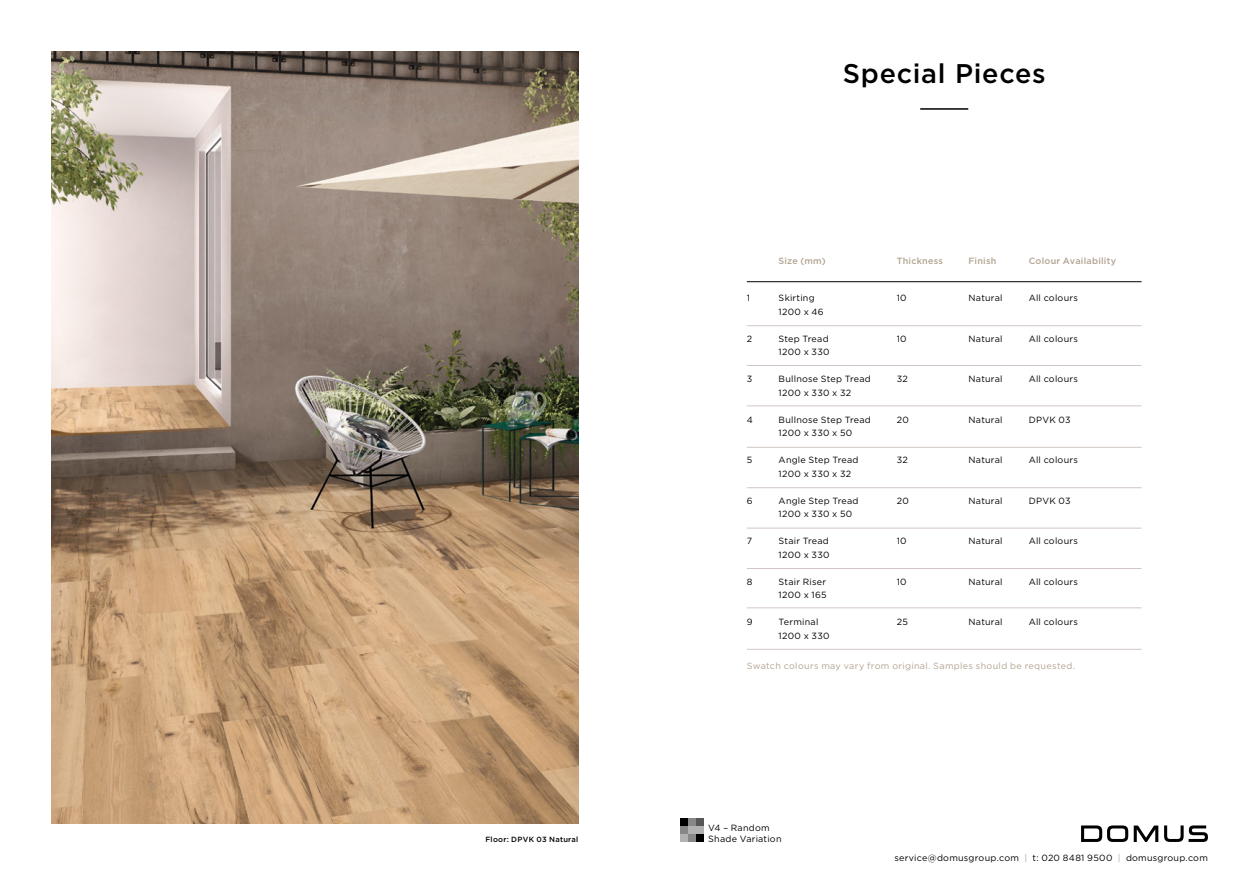
<style>
.page{position:relative;width:1259px;height:893px;background:#fff}
.page>*{position:absolute;margin:0;border:0;box-sizing:border-box;transform-origin:0 0}
.t1{font:500 27px "Gotham";letter-spacing:.025em;color:#000}
.TABLE_DATA{font:9px "Gotham";letter-spacing:.025em;color:#000}
.TABLE_DATA-2{font:9px "Gotham";letter-spacing:.035em;color:#b2a391}
.TABLE_DATA-3{font:500 9px "Gotham";letter-spacing:.025em;color:#b2a391}
.t2{font:500 7.5px "Gotham";letter-spacing:.035em;color:#000}
.s1{color:#b2a391}
</style>
<div class="page">
<div style="left:680px;top:819px;width:8px;height:7px;background:#000"></div>
<div style="left:688px;top:819px;width:8px;height:7px;background:#878787"></div>
<div style="left:696px;top:819px;width:8px;height:7px;background:#575756"></div>
<div style="left:680px;top:826px;width:8px;height:8px;background:#878787"></div>
<div style="left:688px;top:826px;width:8px;height:8px;background:#b3b2b2"></div>
<div style="left:696px;top:826px;width:8px;height:8px;background:#b3b2b2"></div>
<div style="left:680px;top:834px;width:8px;height:8px;background:#b3b2b2"></div>
<div style="left:688px;top:834px;width:8px;height:8px;background:#878787"></div>
<div style="left:696px;top:834px;width:8px;height:8px;background:#000"></div>
<hr style="left:920px;top:108px;width:48px;height:2px;background:#000">
<svg style="left:1164px;top:825px;width:44px;height:17px"></svg>
<svg style="left:1081px;top:825px;width:77px;height:17px"></svg>
<hr style="left:747px;top:281px;width:394px;height:1px;background:#000">
<hr style="left:747px;top:325px;width:394px;height:1px;background:#d1c7c4">
<hr style="left:747px;top:365px;width:394px;height:1px;background:#d1c7c4">
<hr style="left:747px;top:405px;width:394px;height:1px;background:#d1c7c4">
<hr style="left:747px;top:447px;width:394px;height:1px;background:#d1c7c4">
<hr style="left:747px;top:487px;width:394px;height:1px;background:#d1c7c4">
<hr style="left:747px;top:528px;width:394px;height:1px;background:#d1c7c4">
<hr style="left:747px;top:568px;width:394px;height:1px;background:#d1c7c4">
<hr style="left:747px;top:607px;width:394px;height:1px;background:#d1c7c4">
<hr style="left:747px;top:649px;width:394px;height:1px;background:#d1c7c4">
<img style="left:51px;top:51px;width:527px;height:773px">
<p class="t2" style="left:485px;top:834px;width:94px">Floor: DPVK 03 Natural</p>
<p class="t1" style="left:843px;top:55px;width:204px">Special Pieces</p>
<p class="TABLE_DATA" style="left:747px;top:292px;width:5px">1</p>
<p class="TABLE_DATA" style="left:747px;top:333px;width:7px">2</p>
<p class="TABLE_DATA" style="left:747px;top:373px;width:7px">3</p>
<p class="TABLE_DATA" style="left:747px;top:414px;width:8px">4</p>
<p class="TABLE_DATA" style="left:747px;top:454px;width:7px">5</p>
<p class="TABLE_DATA" style="left:747px;top:495px;width:7px">6</p>
<p class="TABLE_DATA" style="left:747px;top:535px;width:7px">7</p>
<p class="TABLE_DATA" style="left:747px;top:576px;width:7px">8</p>
<p class="TABLE_DATA" style="left:747px;top:616px;width:7px">9</p>
<p class="TABLE_DATA-3" style="left:778px;top:255px;width:49px">Size (mm)</p>
<p class="TABLE_DATA" style="left:778px;top:292px;width:38px">Skirting</p>
<p class="TABLE_DATA" style="left:778px;top:306px;width:47px">1200 x 46</p>
<p class="TABLE_DATA" style="left:778px;top:333px;width:52px">Step Tread</p>
<p class="TABLE_DATA" style="left:778px;top:346px;width:52px">1200 x 330</p>
<p class="TABLE_DATA" style="left:778px;top:373px;width:94px">Bullnose Step Tread</p>
<p class="TABLE_DATA" style="left:778px;top:387px;width:74px">1200 x 330 x 32</p>
<p class="TABLE_DATA" style="left:778px;top:414px;width:94px">Bullnose Step Tread</p>
<p class="TABLE_DATA" style="left:778px;top:427px;width:75px">1200 x 330 x 50</p>
<p class="TABLE_DATA" style="left:778px;top:454px;width:81px">Angle Step Tread</p>
<p class="TABLE_DATA" style="left:778px;top:468px;width:74px">1200 x 330 x 32</p>
<p class="TABLE_DATA" style="left:778px;top:495px;width:81px">Angle Step Tread</p>
<p class="TABLE_DATA" style="left:778px;top:508px;width:75px">1200 x 330 x 50</p>
<p class="TABLE_DATA" style="left:778px;top:535px;width:52px">Stair Tread</p>
<p class="TABLE_DATA" style="left:778px;top:549px;width:52px">1200 x 330</p>
<p class="TABLE_DATA" style="left:778px;top:576px;width:49px">Stair Riser</p>
<p class="TABLE_DATA" style="left:778px;top:589px;width:50px">1200 x 165</p>
<p class="TABLE_DATA" style="left:778px;top:616px;width:41px">Terminal</p>
<p class="TABLE_DATA" style="left:778px;top:630px;width:52px">1200 x 330</p>
<p class="TABLE_DATA-3" style="left:896px;top:255px;width:48px">Thickness</p>
<p class="TABLE_DATA" style="left:896px;top:292px;width:12px">10</p>
<p class="TABLE_DATA" style="left:896px;top:333px;width:12px">10</p>
<p class="TABLE_DATA" style="left:896px;top:373px;width:13px">32</p>
<p class="TABLE_DATA" style="left:896px;top:414px;width:14px">20</p>
<p class="TABLE_DATA" style="left:896px;top:454px;width:13px">32</p>
<p class="TABLE_DATA" style="left:896px;top:495px;width:14px">20</p>
<p class="TABLE_DATA" style="left:896px;top:535px;width:12px">10</p>
<p class="TABLE_DATA" style="left:896px;top:576px;width:12px">10</p>
<p class="TABLE_DATA" style="left:896px;top:616px;width:13px">25</p>
<p class="TABLE_DATA-3" style="left:968px;top:255px;width:29px">Finish</p>
<p class="TABLE_DATA-3" style="left:1028px;top:255px;width:89px">Colour Availability</p>
<p class="TABLE_DATA" style="left:968px;top:292px;width:36px">Natural</p>
<p class="TABLE_DATA" style="left:968px;top:333px;width:36px">Natural</p>
<p class="TABLE_DATA" style="left:968px;top:373px;width:36px">Natural</p>
<p class="TABLE_DATA" style="left:968px;top:414px;width:36px">Natural</p>
<p class="TABLE_DATA" style="left:968px;top:454px;width:36px">Natural</p>
<p class="TABLE_DATA" style="left:968px;top:495px;width:36px">Natural</p>
<p class="TABLE_DATA" style="left:968px;top:535px;width:36px">Natural</p>
<p class="TABLE_DATA" style="left:968px;top:576px;width:36px">Natural</p>
<p class="TABLE_DATA" style="left:968px;top:616px;width:36px">Natural</p>
<p class="TABLE_DATA" style="left:1028px;top:292px;width:51px">All colours</p>
<p class="TABLE_DATA" style="left:1028px;top:333px;width:51px">All colours</p>
<p class="TABLE_DATA" style="left:1028px;top:373px;width:51px">All colours</p>
<p class="TABLE_DATA" style="left:1028px;top:414px;width:43px">DPVK 03</p>
<p class="TABLE_DATA" style="left:1028px;top:454px;width:51px">All colours</p>
<p class="TABLE_DATA" style="left:1028px;top:495px;width:43px">DPVK 03</p>
<p class="TABLE_DATA" style="left:1028px;top:535px;width:51px">All colours</p>
<p class="TABLE_DATA" style="left:1028px;top:576px;width:51px">All colours</p>
<p class="TABLE_DATA" style="left:1028px;top:616px;width:51px">All colours</p>
<p class="TABLE_DATA-2" style="left:747px;top:660px;width:330px">Swatch colours may vary from original. Samples should be requested.</p>
<p class="TABLE_DATA" style="left:708px;top:822px;width:63px">V4 – Random</p>
<p class="TABLE_DATA" style="left:708px;top:833px;width:75px">Shade Variation</p>
<p class="TABLE_DATA" style="left:894px;top:852px;width:315px">service@domusgroup.com <span class="s1">|</span> t: 020 8481 9500 <span class="s1">|</span> domusgroup.com</p>
</div>
